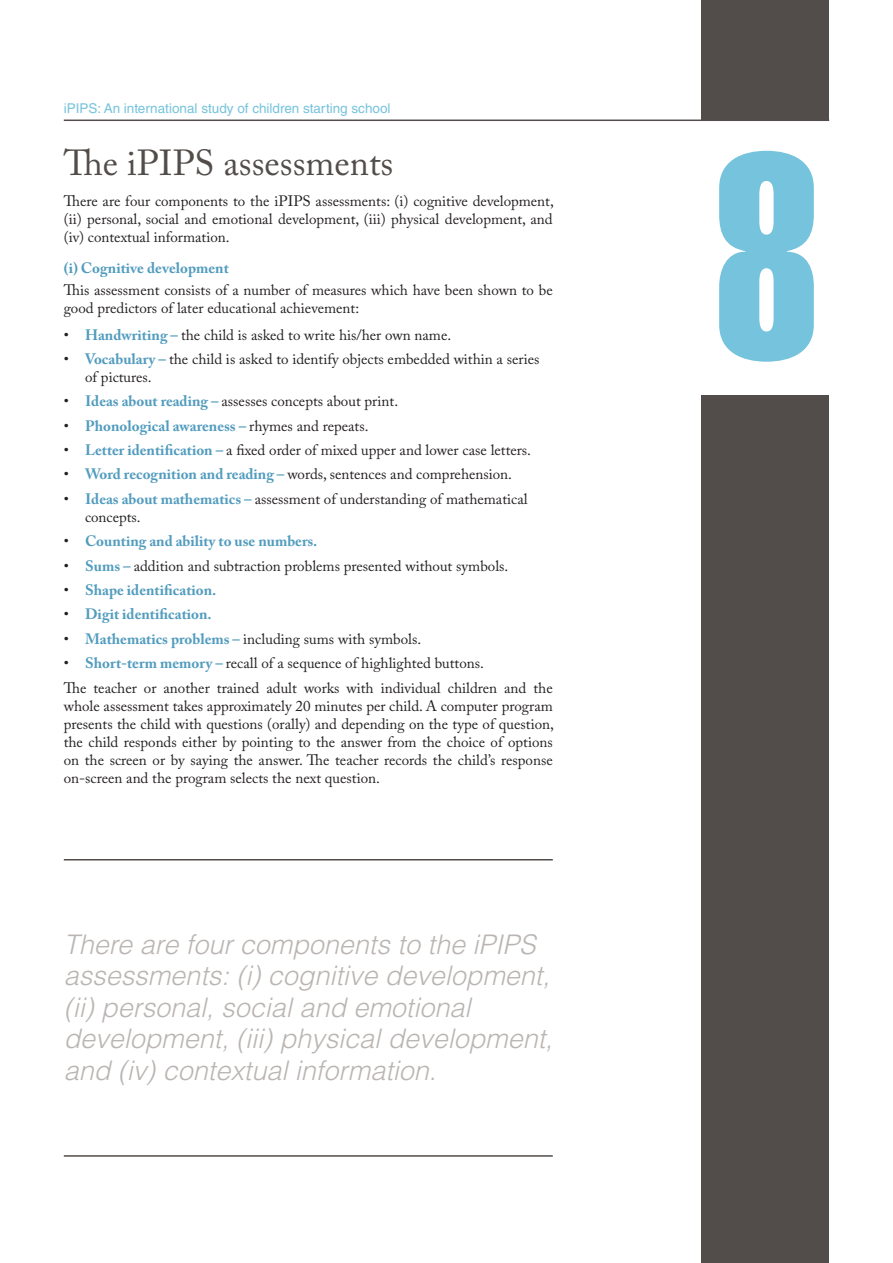
<style>
.page{position:relative;width:893px;height:1263px;background:#fff}
.page>*{position:absolute;margin:0;border:0;box-sizing:border-box;transform-origin:0 0}
.t1{font:285px "Helvetica LT Std Extra Comp";color:#75c3dc}
.t2{font:36px "Adobe Caslon Pro";color:#524d4a}
.t3{font:italic 300 27px/31.5px "Helvetica LT Std";color:#bab5b2}
.t4{font:15px/18px "Adobe Caslon Pro";color:#231f20}
.t5{font:700 15px "Adobe Caslon Pro";color:#529cbe}
.t6{font:13.5px "Helvetica LT Std";color:#75c3dc}
.s1{font-weight:700;color:#529cbe}
.s2{font-weight:400;color:#231f20}
</style>
<div class="page">
<hr style="left:64px;top:120px;width:765px;height:1px;background:#524d4a">
<div style="left:702px;top:0;width:127px;height:120px;background:#524d4a"></div>
<div style="left:702px;top:395px;width:127px;height:868px;background:#524d4a"></div>
<hr style="left:64px;top:859px;width:489px;height:1px;background:#524d4a">
<hr style="left:64px;top:1155px;width:489px;height:2px;background:#524d4a">
<p class="t6" style="left:64px;top:101px;width:328px">iPIPS: An international study of children starting school</p>
<h2 class="t2" style="left:64px;top:142px;width:331px">The iPIPS assessments</h2>
<p class="t4" style="left:64px;top:192px;width:492px;text-align:justify">There are four components to the iPIPS assessments: (i) cognitive development, (ii) personal, social and emotional development, (iii) physical development, and (iv) contextual information.</p>
<p class="t5" style="left:64px;top:259px;width:167px">(i) Cognitive development</p>
<p class="t4" style="left:64px;top:281px;width:491px">This assessment consists of a number of measures which have been shown to be good predictors of later educational achievement:</p>
<p class="t4" style="left:64px;top:325px;width:389px">• <span class="s1">Handwriting –</span> the child is asked to write his/her own name.</p>
<p class="t4" style="left:85px;top:350px;width:456px;text-indent:-21px">• <span class="s1">Vocabulary –</span> the child is asked to identify objects embedded within a series of pictures.</p>
<p class="t4" style="left:64px;top:392px;width:336px">• <span class="s1">Ideas about reading –</span> assesses concepts about print.</p>
<p class="t5" style="left:64px;top:417px;width:306px"><span class="s2">•</span> Phonological awareness – <span class="s2">rhymes and repeats.</span></p>
<p class="t4" style="left:64px;top:441px;width:469px">• <span class="s1">Letter identification –</span> a fixed order of mixed upper and lower case letters.</p>
<p class="t4" style="left:64px;top:465px;width:450px">• <span class="s1">Word recognition and reading –</span> words, sentences and comprehension.</p>
<p class="t4" style="left:85px;top:490px;width:444px;text-indent:-21px">• <span class="s1">Ideas about mathematics –</span> assessment of understanding of mathematical concepts.</p>
<p class="t5" style="left:64px;top:532px;width:255px"><span class="s2">•</span> Counting and ability to use numbers.</p>
<p class="t4" style="left:64px;top:556px;width:446px">• <span class="s1">Sums –</span> addition and subtraction problems presented without symbols.</p>
<p class="t5" style="left:64px;top:581px;width:154px"><span class="s2">•</span> Shape identification.</p>
<p class="t5" style="left:64px;top:605px;width:150px"><span class="s2">•</span> Digit identification.</p>
<p class="t4" style="left:64px;top:629px;width:359px">• <span class="s1">Mathematics problems –</span> including sums with symbols.</p>
<p class="t4" style="left:64px;top:651px;width:490px;line-height:24.3px">• <span class="s1">Short-term memory –</span> recall of a sequence of highlighted buttons.<br>The teacher or another trained adult works with individual children and the</p>
<p class="t4" style="left:64px;top:696px;width:492px;text-align:justify">whole assessment takes approximately 20 minutes per child. A computer program presents the child with questions (orally) and depending on the type of question, the child responds either by pointing to the answer from the choice of options on the screen or by saying the answer. The teacher records the child’s response on-screen and the program selects the next question.</p>
<h3 class="t3" style="left:64px;top:928px;width:490px">There are four components to the iPIPS assessments: (i) cognitive development, (ii) personal, social and emotional development, (iii) physical development, and (iv) contextual information.</h3>
<h1 class="t1" style="left:714px;top:85px;width:107px">8</h1>
</div>
